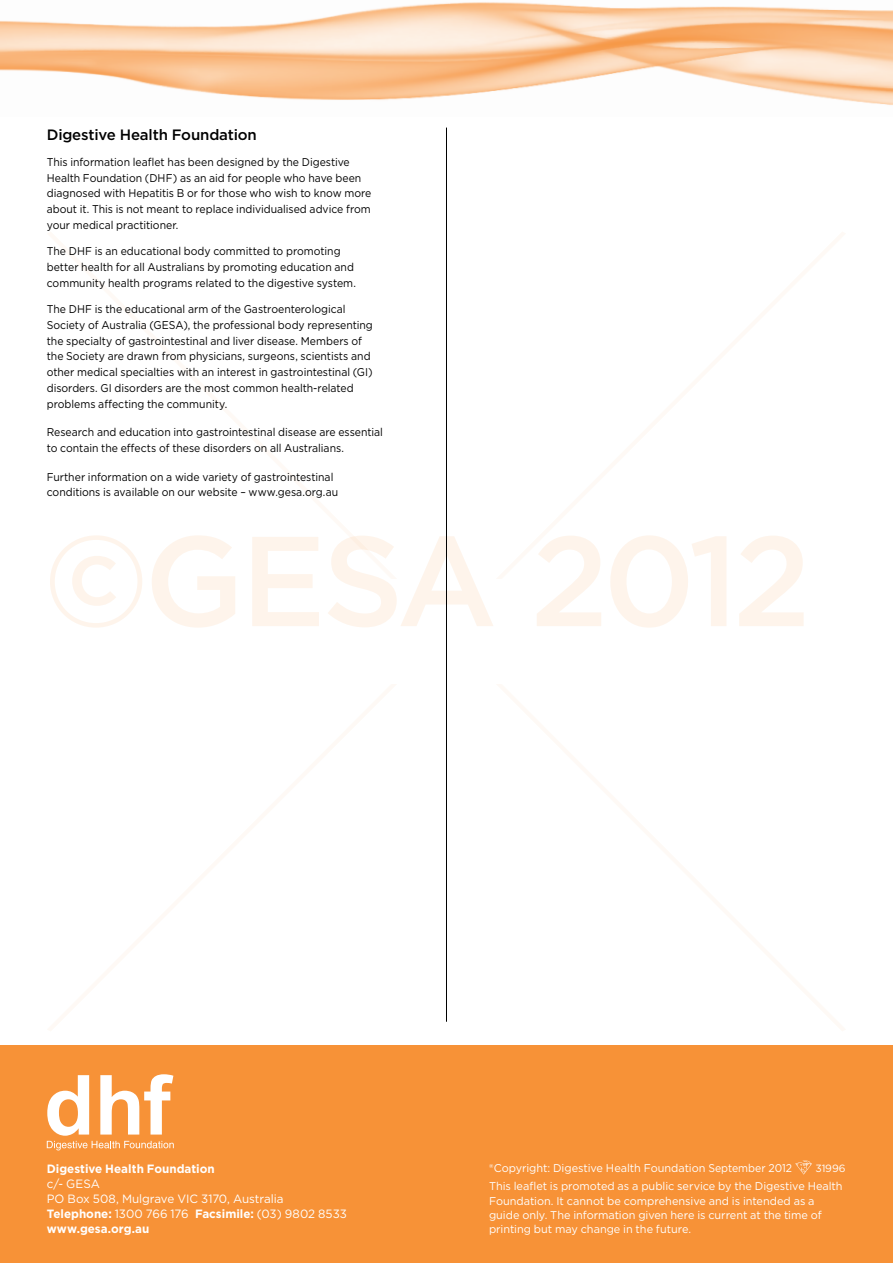
<style>
.page{position:relative;width:893px;height:1263px;background:#fff}
.page>*{position:absolute;margin:0;border:0;box-sizing:border-box;transform-origin:0 0}
.t1{font:500 15px "Gotham";letter-spacing:-.01em;color:#000}
.t2{font:12px/15px "Gotham";letter-spacing:-.005em;color:#fff}
.t3{font:700 12px "Gotham";color:#fff}
.t4{font:11.25px/15.8px "Gotham";color:#000;scale:.93 1}
.t5{font:11.25px/14.2px "Gotham";color:#fff}
.t6{font:10.5px "Gotham";letter-spacing:-.01em;color:#fff}
.s1{font-weight:700}
</style>
<div class="page">
<img style="left:0;top:2px;width:893px;height:103px">
<div style="left:0;top:1046px;width:893px;height:217px;background:#f79237"></div>
<hr style="left:446px;top:128px;width:1px;height:894px;background:#000">
<svg style="left:47px;top:1074px;width:127px;height:76px"></svg>
<svg style="left:795px;top:1161px;width:17px;height:13px"></svg>
<h1 class="t1" style="left:47px;top:124px;width:211px">Digestive Health Foundation</h1>
<p class="t4" style="left:47px;top:154px;width:351px">This information leaflet has been designed by the Digestive Health Foundation (DHF) as an aid for people who have been diagnosed with Hepatitis B or for those who wish to know more about it. This is not meant to replace individualised advice from your medical practitioner.</p>
<p class="t4" style="left:47px;top:243px;width:334px">The DHF is an educational body committed to promoting better health for all Australians by promoting education and community health programs related to the digestive system.</p>
<p class="t4" style="left:47px;top:301px;width:352px">The DHF is the educational arm of the Gastroenterological Society of Australia (GESA), the professional body representing the specialty of gastrointestinal and liver disease. Members of the Society are drawn from physicians, surgeons, scientists and other medical specialties with an interest in gastrointestinal (GI) disorders. GI disorders are the most common health-related problems affecting the community.</p>
<p class="t4" style="left:47px;top:424px;width:363px">Research and education into gastrointestinal disease are essential to contain the effects of these disorders on all Australians.</p>
<p class="t4" style="left:47px;top:468px;width:315px">Further information on a wide variety of gastrointestinal conditions is available on our website – www.gesa.org.au</p>
<p class="t3" style="left:47px;top:1161px;width:169px">Digestive Health Foundation</p>
<p class="t2" style="left:47px;top:1176px;width:302px">c/- GESA<br>PO Box 508, Mulgrave VIC 3170, Australia<br><span class="s1">Telephone:</span> 1300 766 176 <span class="s1">Facsimile:</span> (03) 9802 8533 <span class="s1">www.gesa.org.au</span></p>
<p class="t5" style="left:489px;top:1160px;width:305px">®Copyright: Digestive Health Foundation September 2012</p>
<p class="t6" style="left:815px;top:1161px;width:32px">31996</p>
<p class="t5" style="left:489px;top:1179px;width:355px">This leaflet is promoted as a public service by the Digestive Health Foundation. It cannot be comprehensive and is intended as a guide only. The information given here is current at the time of printing but may change in the future.</p>
</div>
